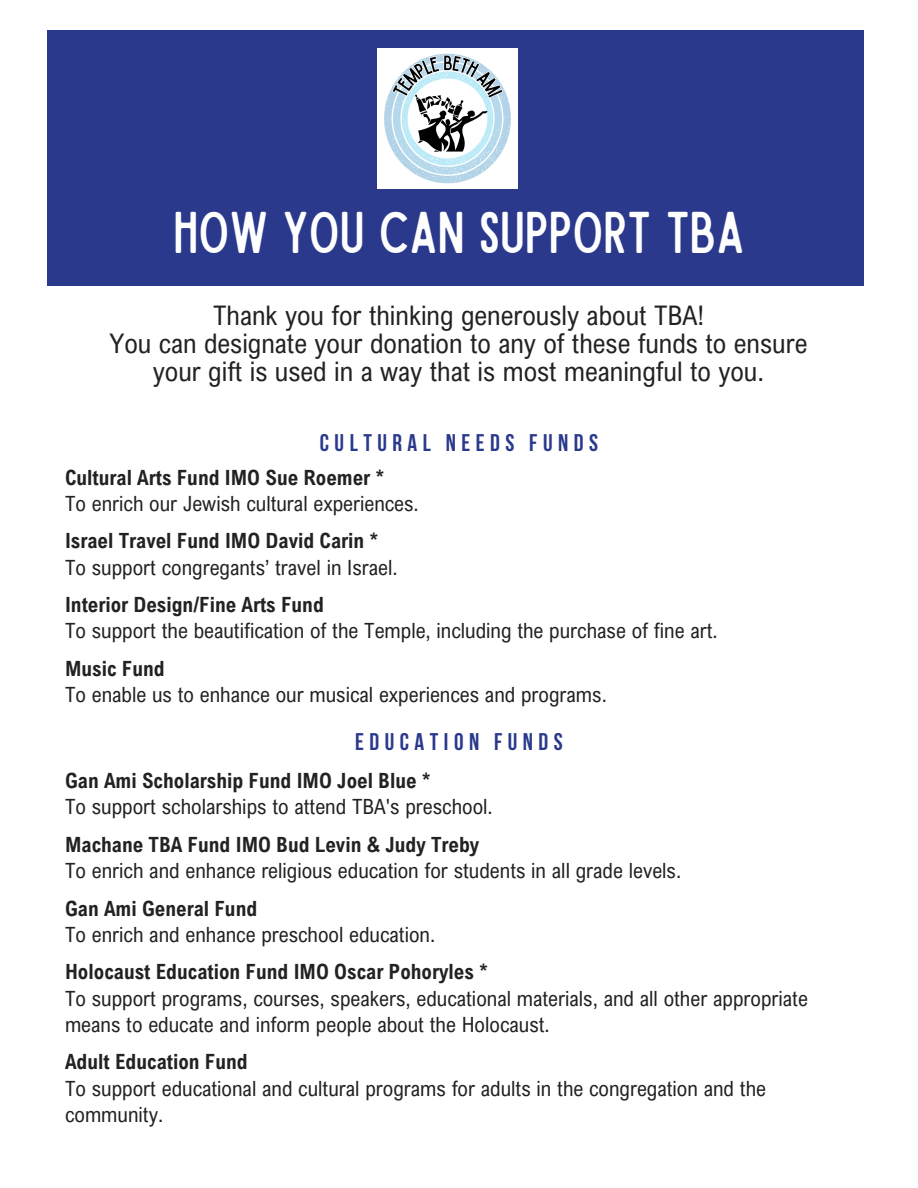
<style>
.page{position:relative;width:918px;height:1188px;background:#fff}
.page>*{position:absolute;margin:0;border:0;box-sizing:border-box;transform-origin:0 0}
.t1{font:700 47.25px "Amiko";color:#fefefe}
.t2{font:47.25px "Sailors Condensed";color:#fefefe}
.t3{font:27px/28.2px "Arial Nova Cond";color:#222;text-align:center}
.t4{font:700 24px "Bebas Neue";letter-spacing:.23em;color:#2a398b}
.t5{font:21px/26.2px "Arial Nova Cond";color:#222}
.t6{font:700 21px "Arial Nova Cond";color:#222}
</style>
<div class="page">
<div style="left:48px;top:31px;width:816px;height:252px;background:#2a398b"></div>
<img style="left:378px;top:49px;width:139px;height:139px">
<p class="t2" style="left:174px;top:212px;width:572px">HOW YOU CAN SUPPORT TBA</p>
<p class="t1" style="left:96px;top:222px;width:727px">HOW YOU CAN SUPPORT TBA</p>
<h2 class="t3" style="left:110px;top:301px;width:699px">Thank you for thinking generously about TBA!<br>You can designate your donation to any of these funds to ensure your gift is used in a way that is most meaningful to you.</h2>
<p class="t4" style="left:320px;top:433px;width:280px">CULTURAL NEEDS FUNDS</p>
<p class="t6" style="left:65px;top:464px;width:321px">Cultural Arts Fund IMO Sue Roemer *</p>
<h1 class="t5" style="left:65px;top:490px;width:355px">To enrich our Jewish cultural experiences.</h1>
<h3 class="t6" style="left:65px;top:528px;width:315px">Israel Travel Fund IMO David Carin *</h3>
<h4 class="t5" style="left:65px;top:554px;width:334px">To support congregants’ travel in Israel.</h4>
<p class="t6" style="left:65px;top:592px;width:260px">Interior Design/Fine Arts Fund</p>
<p class="t5" style="left:65px;top:617px;width:654px">To support the beautification of the Temple, including the purchase of fine art.</p>
<p class="t6" style="left:65px;top:655px;width:101px">Music Fund</p>
<p class="t5" style="left:65px;top:681px;width:543px">To enable us to enhance our musical experiences and programs.</p>
<p class="t4" style="left:355px;top:732px;width:209px">EDUCATION FUNDS</p>
<p class="t6" style="left:65px;top:768px;width:367px">Gan Ami Scholarship Fund IMO Joel Blue *</p>
<p class="t5" style="left:65px;top:793px;width:429px">To support scholarships to attend TBA's preschool.</p>
<p class="t6" style="left:65px;top:831px;width:416px">Machane TBA Fund IMO Bud Levin &amp; Judy Treby</p>
<h4 class="t5" style="left:65px;top:857px;width:618px">To enrich and enhance religious education for students in all grade levels.</h4>
<p class="t6" style="left:65px;top:895px;width:194px">Gan Ami General Fund</p>
<p class="t5" style="left:65px;top:921px;width:372px">To enrich and enhance preschool education.</p>
<p class="t6" style="left:65px;top:959px;width:425px">Holocaust Education Fund IMO Oscar Pohoryles *</p>
<p class="t5" style="left:65px;top:985px;width:744px">To support programs, courses, speakers, educational materials, and all other appropriate means to educate and inform people about the Holocaust.</p>
<p class="t6" style="left:65px;top:1049px;width:184px">Adult Education Fund</p>
<p class="t5" style="left:65px;top:1075px;width:703px">To support educational and cultural programs for adults in the congregation and the community.</p>
</div>
